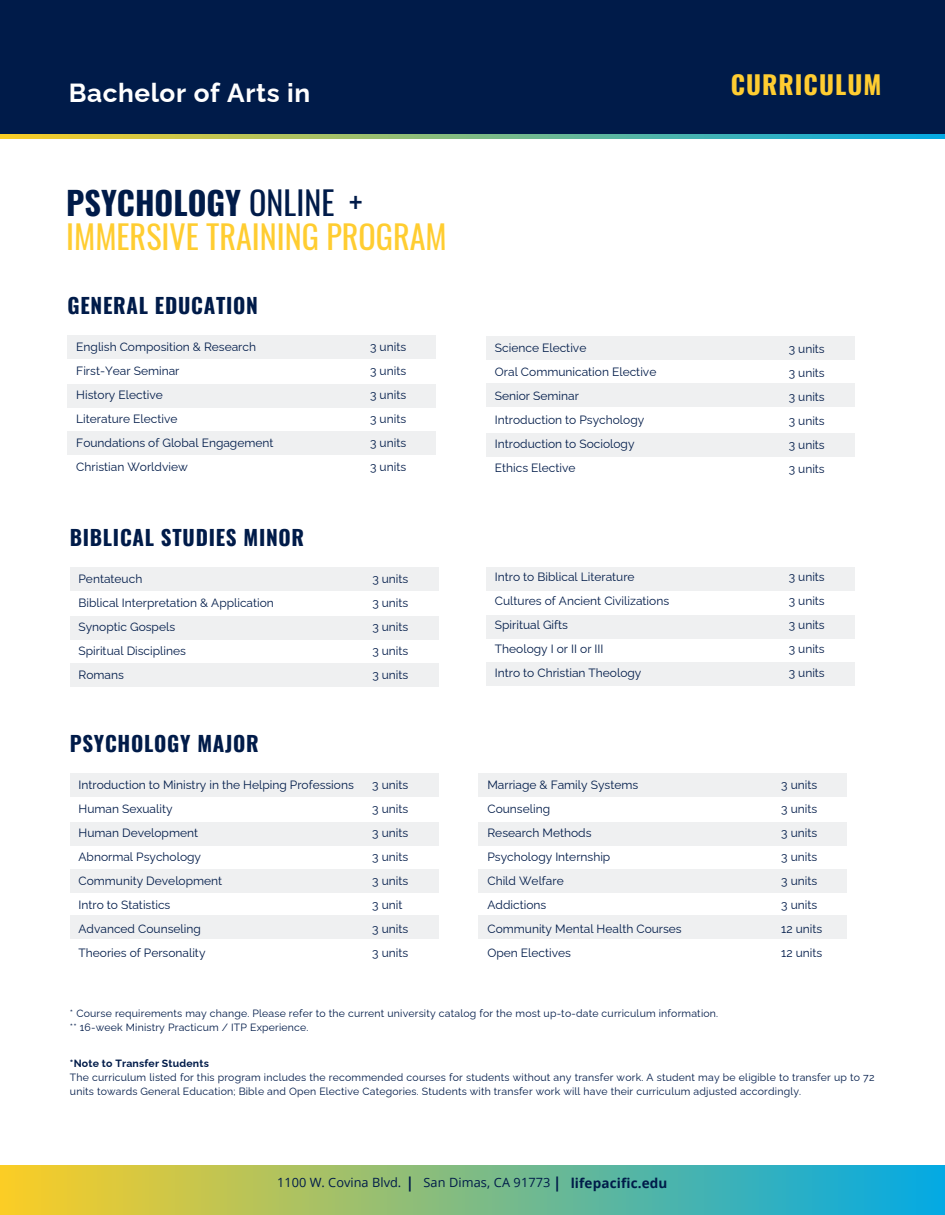
<style>
.page{position:relative;width:945px;height:1215px;background:#fff}
.page>*{position:absolute;margin:0;border:0;box-sizing:border-box;transform-origin:0 0}
.t1{font:32.1px "Oswald";color:#ffcd31}
.t2{font:700 32.1px "Oswald";color:#001b49}
.t3{font:700 26.1px "Raleway";letter-spacing:.025em;color:#fff}
.t4{font:700 25.5px "Oswald";letter-spacing:.04em;color:#ffcd31}
.t5{font:700 21px "Oswald";letter-spacing:.035em;color:#001b49}
.t6{font:700 15px "Open Sans";color:#001b49}
.t7{font:700 13.5px "Open Sans";letter-spacing:.01em;color:#001b49}
.t8{font:12.75px "Open Sans";letter-spacing:.005em;color:#001b49}
.t9{font:12px "Raleway";color:#001b49}
.t10{font:10.5px/14px "Raleway";letter-spacing:.02em;color:#001b49}
.t11{font:700 10.5px "Raleway";letter-spacing:.02em;color:#001b49}
.s1{font-weight:400}
</style>
<div class="page">
<div style="left:0;top:89px;width:945px;height:49px;background:linear-gradient(to right,#fbcd25,#03a9e4)"></div>
<div style="left:0;top:0;width:945px;height:134px;background:#001b49"></div>
<div style="left:0;top:1166px;width:945px;height:49px;background:linear-gradient(to right,#fbcd25,#03a9e4)"></div>
<div style="left:68px;top:335px;width:368px;height:24px;background:#eff0f1"></div>
<div style="left:68px;top:385px;width:368px;height:23px;background:#eff0f1"></div>
<div style="left:68px;top:431px;width:368px;height:24px;background:#eff0f1"></div>
<div style="left:486px;top:336px;width:369px;height:24px;background:#eff0f1"></div>
<div style="left:486px;top:384px;width:369px;height:23px;background:#eff0f1"></div>
<div style="left:486px;top:433px;width:369px;height:24px;background:#eff0f1"></div>
<div style="left:70px;top:567px;width:368px;height:23px;background:#eff0f1"></div>
<div style="left:70px;top:616px;width:368px;height:24px;background:#eff0f1"></div>
<div style="left:70px;top:663px;width:368px;height:24px;background:#eff0f1"></div>
<div style="left:486px;top:615px;width:369px;height:24px;background:#eff0f1"></div>
<div style="left:486px;top:662px;width:369px;height:24px;background:#eff0f1"></div>
<div style="left:486px;top:567px;width:369px;height:23px;background:#eff0f1"></div>
<div style="left:70px;top:773px;width:368px;height:24px;background:#eff0f1"></div>
<div style="left:70px;top:822px;width:368px;height:24px;background:#eff0f1"></div>
<div style="left:70px;top:869px;width:368px;height:24px;background:#eff0f1"></div>
<div style="left:70px;top:916px;width:369px;height:23px;background:#eff0f1"></div>
<div style="left:479px;top:773px;width:368px;height:24px;background:#eff0f1"></div>
<div style="left:479px;top:822px;width:368px;height:24px;background:#eff0f1"></div>
<div style="left:479px;top:869px;width:368px;height:24px;background:#eff0f1"></div>
<div style="left:479px;top:916px;width:368px;height:23px;background:#eff0f1"></div>
<p class="t3" style="left:69px;top:78px;width:243px">Bachelor of Arts in</p>
<p class="t2" style="left:66px;top:178px;width:298px">PSYCHOLOGY <span class="s1">ONLINE +</span></p>
<p class="t1" style="left:66px;top:212px;width:382px">IMMERSIVE TRAINING PROGRAM</p>
<p class="t5" style="left:68px;top:289px;width:192px">GENERAL EDUCATION</p>
<p class="t9" style="left:76px;top:340px;width:181px">English Composition &amp; Research</p>
<p class="t9" style="left:76px;top:364px;width:105px">First-Year Seminar</p>
<p class="t9" style="left:76px;top:388px;width:88px">History Elective</p>
<p class="t9" style="left:76px;top:412px;width:103px">Literature Elective</p>
<p class="t9" style="left:76px;top:436px;width:199px">Foundations of Global Engagement</p>
<p class="t9" style="left:76px;top:460px;width:113px">Christian Worldview</p>
<p class="t9" style="left:370px;top:340px;width:38px">3 units</p>
<p class="t9" style="left:370px;top:364px;width:38px">3 units</p>
<p class="t9" style="left:370px;top:388px;width:38px">3 units</p>
<p class="t9" style="left:370px;top:412px;width:38px">3 units</p>
<p class="t9" style="left:370px;top:436px;width:38px">3 units</p>
<p class="t9" style="left:370px;top:460px;width:38px">3 units</p>
<p class="t5" style="left:70px;top:521px;width:236px">BIBLICAL STUDIES MINOR</p>
<p class="t9" style="left:79px;top:572px;width:65px">Pentateuch</p>
<p class="t9" style="left:79px;top:596px;width:197px">Biblical Interpretation &amp; Application</p>
<p class="t9" style="left:79px;top:620px;width:98px">Synoptic Gospels</p>
<p class="t9" style="left:79px;top:644px;width:109px">Spiritual Disciplines</p>
<p class="t9" style="left:79px;top:668px;width:47px">Romans</p>
<p class="t9" style="left:372px;top:572px;width:38px">3 units</p>
<p class="t9" style="left:372px;top:596px;width:38px">3 units</p>
<p class="t9" style="left:372px;top:620px;width:38px">3 units</p>
<p class="t9" style="left:372px;top:644px;width:38px">3 units</p>
<p class="t9" style="left:372px;top:668px;width:38px">3 units</p>
<p class="t5" style="left:70px;top:727px;width:191px">PSYCHOLOGY MAJOR</p>
<p class="t9" style="left:79px;top:778px;width:277px">Introduction to Ministry in the Helping Professions</p>
<p class="t9" style="left:79px;top:802px;width:96px">Human Sexuality</p>
<p class="t9" style="left:79px;top:826px;width:121px">Human Development</p>
<p class="t9" style="left:79px;top:850px;width:124px">Abnormal Psychology</p>
<p class="t9" style="left:79px;top:874px;width:145px">Community Development</p>
<p class="t9" style="left:79px;top:898px;width:93px">Intro to Statistics</p>
<p class="t9" style="left:79px;top:922px;width:124px">Advanced Counseling</p>
<p class="t9" style="left:79px;top:946px;width:128px">Theories of Personality</p>
<p class="t9" style="left:372px;top:778px;width:38px">3 units</p>
<p class="t9" style="left:372px;top:802px;width:38px">3 units</p>
<p class="t9" style="left:372px;top:826px;width:38px">3 units</p>
<p class="t9" style="left:372px;top:850px;width:38px">3 units</p>
<p class="t9" style="left:372px;top:874px;width:38px">3 units</p>
<p class="t9" style="left:372px;top:898px;width:32px">3 unit</p>
<p class="t9" style="left:372px;top:922px;width:38px">3 units</p>
<p class="t9" style="left:372px;top:946px;width:38px">3 units</p>
<p class="t9" style="left:495px;top:341px;width:93px">Science Elective</p>
<p class="t9" style="left:495px;top:365px;width:163px">Oral Communication Elective</p>
<p class="t9" style="left:495px;top:389px;width:86px">Senior Seminar</p>
<p class="t9" style="left:495px;top:413px;width:151px">Introduction to Psychology</p>
<p class="t9" style="left:495px;top:437px;width:141px">Introduction to Sociology</p>
<p class="t9" style="left:495px;top:461px;width:82px">Ethics Elective</p>
<p class="t9" style="left:495px;top:570px;width:141px">Intro to Biblical Literature</p>
<p class="t9" style="left:495px;top:594px;width:176px">Cultures of Ancient Civilizations</p>
<p class="t9" style="left:495px;top:618px;width:75px">Spiritual Gifts</p>
<p class="t9" style="left:495px;top:642px;width:110px">Theology I or II or III</p>
<p class="t9" style="left:495px;top:666px;width:148px">Intro to Christian Theology</p>
<p class="t9" style="left:487px;top:778px;width:152px">Marriage &amp; Family Systems</p>
<p class="t9" style="left:487px;top:802px;width:64px">Counseling</p>
<p class="t9" style="left:487px;top:826px;width:106px">Research Methods</p>
<p class="t9" style="left:487px;top:850px;width:124px">Psychology Internship</p>
<p class="t9" style="left:487px;top:874px;width:78px">Child Welfare</p>
<p class="t9" style="left:487px;top:898px;width:60px">Addictions</p>
<p class="t9" style="left:487px;top:922px;width:196px">Community Mental Health Courses</p>
<p class="t9" style="left:487px;top:946px;width:85px">Open Electives</p>
<h3 class="t4" style="left:731px;top:65px;width:152px">CURRICULUM</h3>
<p class="t9" style="left:789px;top:342px;width:38px">3 units</p>
<p class="t9" style="left:789px;top:366px;width:38px">3 units</p>
<p class="t9" style="left:789px;top:390px;width:38px">3 units</p>
<h4 class="t9" style="left:789px;top:414px;width:38px">3 units</h4>
<p class="t9" style="left:789px;top:438px;width:38px">3 units</p>
<p class="t9" style="left:789px;top:462px;width:38px">3 units</p>
<p class="t9" style="left:789px;top:570px;width:38px">3 units</p>
<p class="t9" style="left:789px;top:594px;width:38px">3 units</p>
<h4 class="t9" style="left:789px;top:618px;width:38px">3 units</h4>
<p class="t9" style="left:789px;top:642px;width:38px">3 units</p>
<p class="t9" style="left:789px;top:666px;width:38px">3 units</p>
<p class="t9" style="left:781px;top:778px;width:38px">3 units</p>
<p class="t9" style="left:781px;top:802px;width:38px">3 units</p>
<p class="t9" style="left:781px;top:826px;width:38px">3 units</p>
<p class="t9" style="left:781px;top:850px;width:38px">3 units</p>
<p class="t9" style="left:781px;top:874px;width:38px">3 units</p>
<p class="t9" style="left:781px;top:898px;width:38px">3 units</p>
<p class="t9" style="left:781px;top:922px;width:43px">12 units</p>
<p class="t9" style="left:781px;top:946px;width:43px">12 units</p>
<h6 class="t10" style="left:70px;top:1007px;width:650px">* Course requirements may change. Please refer to the current university catalog for the most up-to-date curriculum information.</h6>
<p class="t10" style="left:70px;top:1021px;width:240px">** 16-week Ministry Practicum / ITP Experience.</p>
<h6 class="t11" style="left:70px;top:1057px;width:140px">*Note to Transfer Students</h6>
<p class="t10" style="left:70px;top:1070px;width:806px">The curriculum listed for this program includes the recommended courses for students without any transfer work. A student may be eligible to transfer up to 72 units towards General Education; Bible and Open Elective Categories. Students with transfer work will have their curriculum adjusted accordingly.</p>
<p class="t8" style="left:277px;top:1174px;width:126px">1100 W. Covina Blvd.</p>
<h4 class="t6" style="left:406px;top:1172px;width:10px">|</h4>
<h1 class="t8" style="left:423px;top:1174px;width:129px">San Dimas, CA 91773</h1>
<p class="t6" style="left:553px;top:1172px;width:10px">|</p>
<h2 class="t7" style="left:571px;top:1173px;width:98px">lifepacific.edu</h2>
</div>
